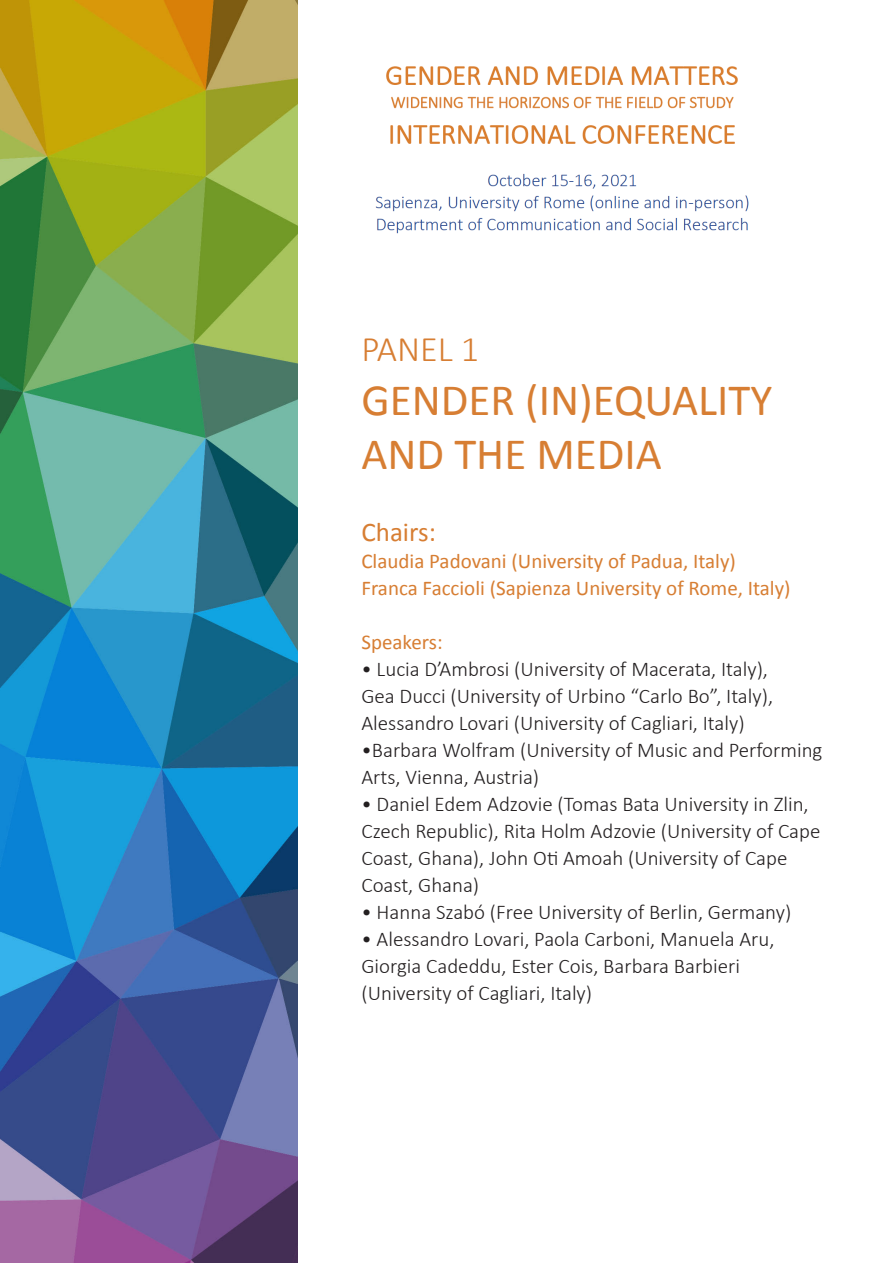
<style>
.page{position:relative;width:893px;height:1263px;background:#fff}
.page>*{position:absolute;margin:0;border:0;box-sizing:border-box;transform-origin:0 0}
.t1{font:45px/54px "Calibri";color:#d77e33}
.t2{font:300 36px "Calibri";color:#d77e33}
.t3{font:27px "Calibri";color:#d77e33}
.t4{font:300 21px/27px "Calibri";color:#231f20}
.t5{font:21px/27px "Calibri";color:#d77e33}
</style>
<div class="page">
<img style="left:0;top:0;width:298px;height:1263px">
<img style="left:375px;top:66px;width:374px;height:168px">
<p class="t2" style="left:361px;top:327px;width:119px">PANEL 1</p>
<p class="t1" style="left:361px;top:371px;width:412px">GENDER (IN)EQUALITY<br>AND THE MEDIA</p>
<p class="t3" style="left:361px;top:515px;width:76px">Chairs:</p>
<p class="t5" style="left:361px;top:546px;width:431px">Claudia Padovani (University of Padua, Italy)<br>Franca Faccioli (Sapienza University of Rome, Italy)</p>
<p class="t5" style="left:361px;top:627px;width:83px">Speakers:</p>
<p class="t4" style="left:361px;top:655px;width:413px">• Lucia D’Ambrosi (University of Macerata, Italy),<br>Gea Ducci (University of Urbino “Carlo Bo”, Italy),<br>Alessandro Lovari (University of Cagliari, Italy)</p>
<p class="t4" style="left:361px;top:736px;width:462px">•Barbara Wolfram (University of Music and Performing<br>Arts, Vienna, Austria)</p>
<p class="t4" style="left:361px;top:790px;width:460px">• Daniel Edem Adzovie (Tomas Bata University in Zlin, Czech Republic), Rita Holm Adzovie (University of Cape Coast, Ghana), John Oti Amoah (University of Cape Coast, Ghana)</p>
<p class="t4" style="left:361px;top:898px;width:431px">• Hanna Szabó (Free University of Berlin, Germany)</p>
<p class="t4" style="left:361px;top:925px;width:415px">• Alessandro Lovari, Paola Carboni, Manuela Aru,<br>Giorgia Cadeddu, Ester Cois, Barbara Barbieri (University of Cagliari, Italy)</p>
</div>
